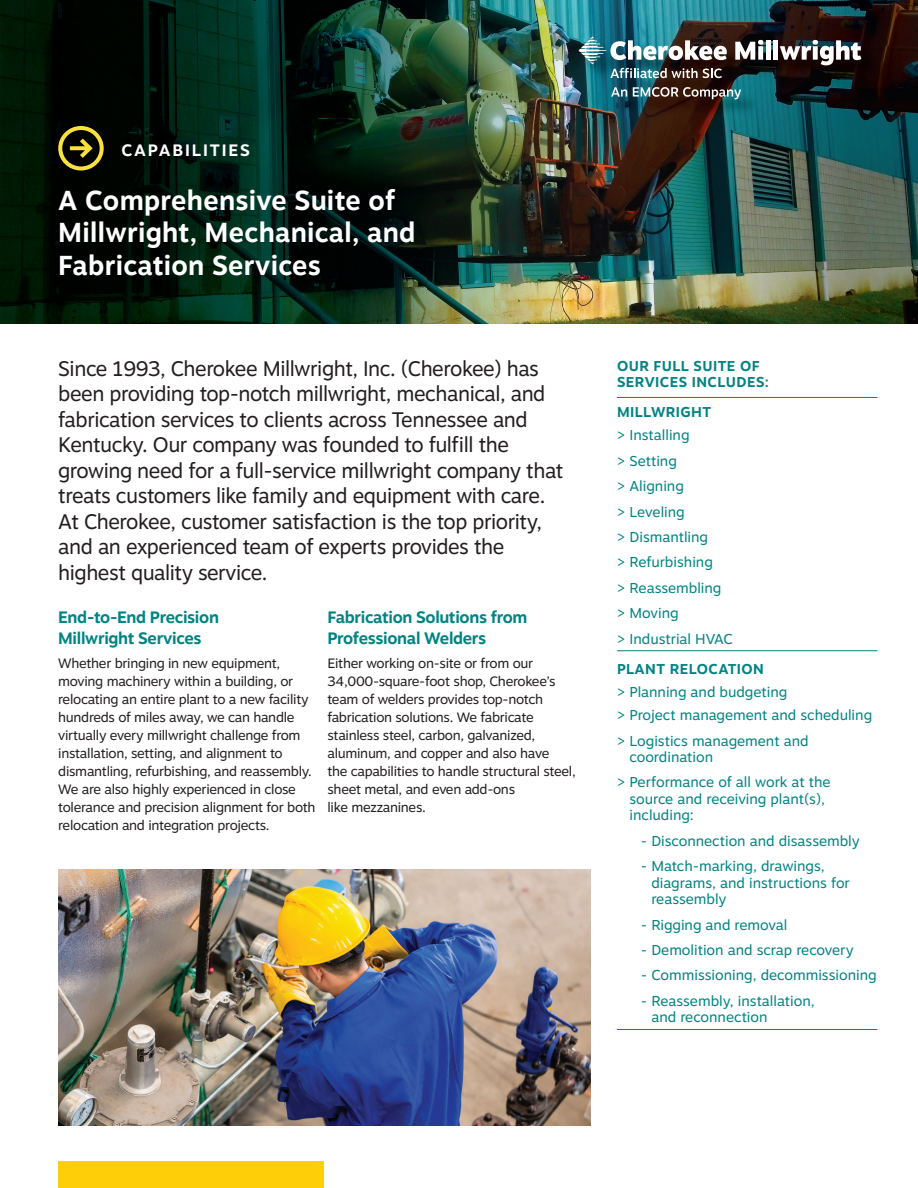
<style>
.page{position:relative;width:918px;height:1188px;background:#fff}
.page>*{position:absolute;margin:0;border:0;box-sizing:border-box;transform-origin:0 0}
.t1{font:700 27.3px/32.2px "Motiva Sans";letter-spacing:.01em;color:#fff}
.t2{font:21px/25.5px "Motiva Sans";letter-spacing:-.02em;color:#231f20}
.t3{font:700 16.5px/21px "Motiva Sans";letter-spacing:-.02em;color:#008483}
.t4{font:700 16.5px "Motiva Sans";letter-spacing:.11em;color:#fff}
.t5{font:14.25px/25.3px "Motiva Sans";color:#008483}
.t6{font:700 14.25px/16.5px "Motiva Sans";letter-spacing:.03em;color:#008483}
.t7{font:13.5px/18px "Motiva Sans";letter-spacing:-.02em;color:#231f20}
</style>
<div class="page">
<img style="left:563px;top:0;width:62px;height:324px">
<img style="left:625px;top:0;width:293px;height:46px">
<img style="left:869px;top:46px;width:49px;height:278px">
<img style="left:625px;top:118px;width:244px;height:206px">
<img style="left:0;top:0;width:563px;height:324px">
<hr style="left:617px;top:397px;width:260px;height:1px;background:#008483">
<hr style="left:617px;top:650px;width:260px;height:1px;background:#008483">
<hr style="left:617px;top:1029px;width:260px;height:1px;background:#008483">
<svg style="left:58px;top:126px;width:46px;height:45px;background:#514b13"></svg>
<img style="left:582px;top:40px;width:297px;height:78px">
<svg style="left:735px;top:40px;width:28px;height:20px"></svg>
<div style="left:766px;top:40px;width:5px;height:20px;background:#fff"></div>
<hr style="left:774px;top:40px;width:4px;height:20px;background:#fff">
<svg style="left:780px;top:40px;width:81px;height:25px"></svg>
<img style="left:579px;top:36px;width:148px;height:42px">
<svg style="left:611px;top:87px;width:16px;height:10px"></svg>
<svg style="left:633px;top:87px;width:108px;height:12px"></svg>
<div style="left:58px;top:1161px;width:266px;height:27px;background:#fece08"></div>
<img style="left:58px;top:870px;width:533px;height:255px">
<p class="t4" style="left:122px;top:138px;width:130px">CAPABILITIES</p>
<h1 class="t1" style="left:58px;top:184px;width:359px">A Comprehensive Suite of<br>Millwright, Mechanical, and<br>Fabrication Services</h1>
<p class="t2" style="left:58px;top:355px;width:507px">Since 1993, Cherokee Millwright, Inc. (Cherokee) has been providing top-notch millwright, mechanical, and fabrication services to clients across Tennessee and Kentucky. Our company was founded to fulfill the growing need for a full-service millwright company that treats customers like family and equipment with care.<br>At Cherokee, customer satisfaction is the top priority, and an experienced team of experts provides the highest quality service.</p>
<p class="t3" style="left:58px;top:606px;width:162px">End-to-End Precision<br>Millwright Services</p>
<p class="t7" style="left:58px;top:654px;width:259px">Whether bringing in new equipment, moving machinery within a building, or relocating an entire plant to a new facility hundreds of miles away, we can handle virtually every millwright challenge from installation, setting, and alignment to dismantling, refurbishing, and reassembly.<br>We are also highly experienced in close tolerance and precision alignment for both relocation and integration projects.</p>
<p class="t3" style="left:327px;top:606px;width:201px">Fabrication Solutions from<br>Professional Welders</p>
<p class="t7" style="left:327px;top:654px;width:250px">Either working on-site or from our 34,000-square-foot shop, Cherokee’s team of welders provides top-notch fabrication solutions. We fabricate stainless steel, carbon, galvanized, aluminum, and copper and also have<br>the capabilities to handle structural steel, sheet metal, and even add-ons<br>like mezzanines.</p>
<p class="t6" style="left:617px;top:357px;width:154px">OUR FULL SUITE OF<br>SERVICES INCLUDES:</p>
<p class="t6" style="left:617px;top:403px;width:96px">MILLWRIGHT</p>
<p class="t5" style="left:617px;top:422px;width:117px">&gt; Installing<br>&gt; Setting<br>&gt; Aligning<br>&gt; Leveling<br>&gt; Dismantling<br>&gt; Refurbishing<br>&gt; Reassembling &gt; Moving<br>&gt; Industrial HVAC</p>
<p class="t6" style="left:617px;top:660px;width:149px">PLANT RELOCATION</p>
<p class="t5" style="left:617px;top:680px;width:257px;line-height:23.2px">&gt; Planning and budgeting<br>&gt; Project management and scheduling</p>
<p class="t5" style="left:630px;top:732px;width:181px;line-height:16.5px;text-indent:-13px">&gt; Logistics management and coordination</p>
<p class="t5" style="left:630px;top:774px;width:203px;line-height:16.5px;text-indent:-13px">&gt; Performance of all work at the source and receiving plant(s), including:</p>
<p class="t5" style="left:641px;top:828px;width:220px">- Disconnection and disassembly</p>
<p class="t5" style="left:651px;top:858px;width:200px;line-height:16.5px;text-indent:-10px">- Match-marking, drawings, diagrams, and instructions for reassembly</p>
<p class="t5" style="left:641px;top:912px;width:148px">- Rigging and removal</p>
<p class="t5" style="left:641px;top:937px;width:214px">- Demolition and scrap recovery</p>
<p class="t5" style="left:641px;top:962px;width:237px">- Commissioning, decommissioning</p>
<p class="t5" style="left:651px;top:992px;width:165px;line-height:16.5px;text-indent:-10px">- Reassembly, installation, and reconnection</p>
</div>
